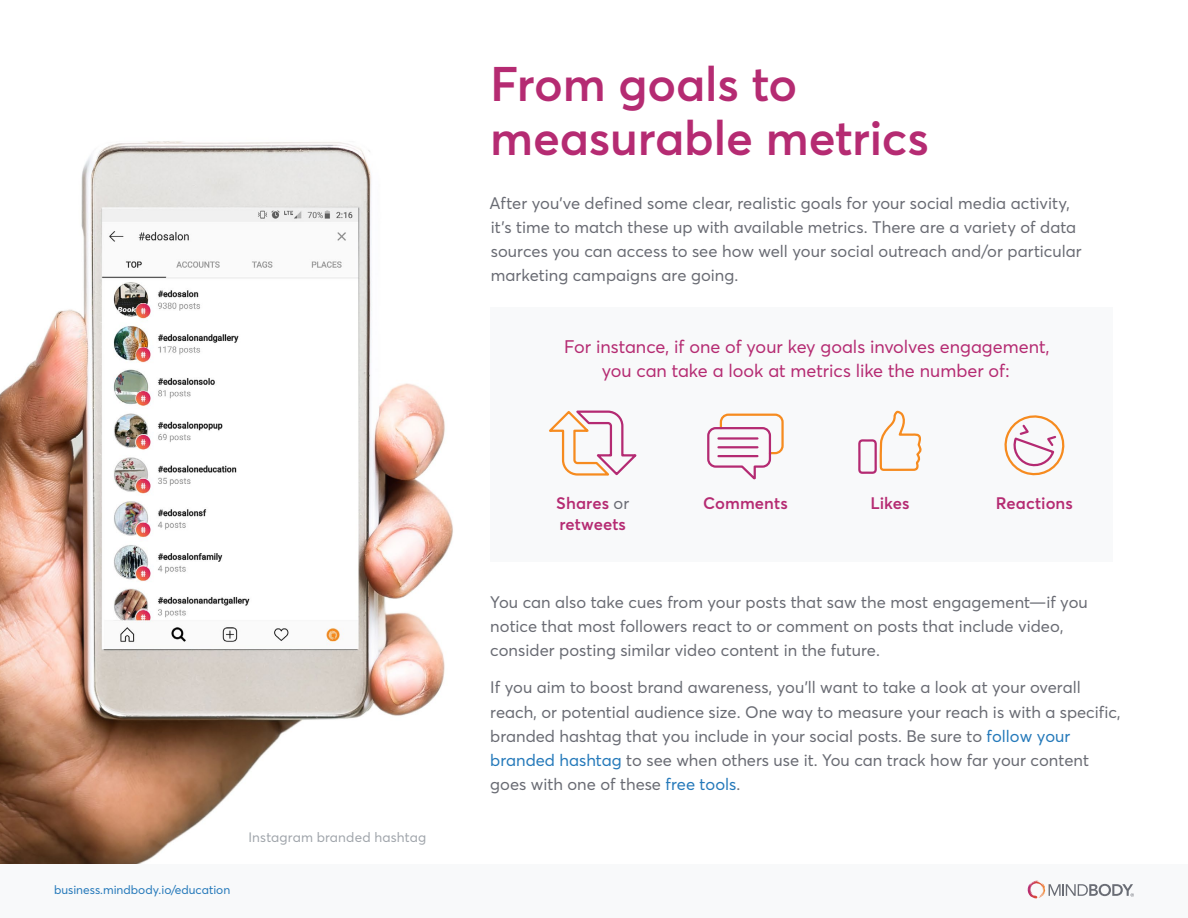
<style>
.page{position:relative;width:1188px;height:918px;background:#fff}
.page>*{position:absolute;margin:0;border:0;box-sizing:border-box;transform-origin:0 0}
.t1{font:600 48px/54px "Averta";letter-spacing:-.005em;color:#b52b72}
.t2{font:18px/24px "Averta";color:#b52b72;text-align:center}
.t3{font:16.5px/24px "Averta";color:#696b73}
.t4{font:600 16.5px/21px "Averta";letter-spacing:.005em;color:#b52b72}
.t5{font:13.5px "Averta";letter-spacing:.015em;color:#a0a5ab}
.t6{font:12px "Averta";color:#2579ba}
.s1{font-weight:400;color:#696b73}
.s2{color:#2479ba}
.s3{color:#2579ba}
</style>
<div class="page">
<div style="left:0;top:864px;width:1188px;height:54px;background:#f8f9fa"></div>
<svg style="left:1028px;top:881px;width:11px;height:17px"></svg>
<svg style="left:1049px;top:884px;width:85px;height:13px"></svg>
<div style="left:490px;top:307px;width:622px;height:255px;background:#f8f9fa"></div>
<svg style="left:549px;top:410px;width:88px;height:66px"></svg>
<svg style="left:707px;top:413px;width:77px;height:67px"></svg>
<svg style="left:858px;top:410px;width:64px;height:64px"></svg>
<svg style="left:1004px;top:415px;width:61px;height:61px"></svg>
<img style="left:0;top:141px;width:453px;height:723px">
<p class="t6" style="left:54px;top:881px;width:178px">business.mindbody.io/education</p>
<p class="t5" style="left:248px;top:828px;width:179px">Instagram branded hashtag</p>
<h1 class="t1" style="left:490px;top:55px;width:440px">From goals to measurable metrics</h1>
<p class="t3" style="left:490px;top:191px;width:594px">After you’ve defined some clear, realistic goals for your social media activity, it’s time to match these up with available metrics. There are a variety of data sources you can access to see how well your social outreach and/or particular marketing campaigns are going.</p>
<p class="t2" style="left:564px;top:334px;width:487px">For instance, if one of your key goals involves engagement, you can take a look at metrics like the number of:</p>
<p class="t4" style="left:556px;top:492px;width:75px">Shares <span class="s1">or </span>retweets</p>
<p class="t4" style="left:703px;top:492px;width:86px">Comments</p>
<p class="t4" style="left:870px;top:492px;width:41px">Likes</p>
<p class="t4" style="left:996px;top:492px;width:78px">Reactions</p>
<p class="t3" style="left:490px;top:590px;width:599px">You can also take cues from your posts that saw the most engagement—if you notice that most followers react to or comment on posts that include video, consider posting similar video content in the future.</p>
<p class="t3" style="left:490px;top:675px;width:632px">If you aim to boost brand awareness, you’ll want to take a look at your overall reach, or potential audience size. One way to measure your reach is with a specific, branded hashtag that you include in your social posts. Be sure to <span class="s2">follow your branded hashtag</span> to see when others use it. You can track how far your content goes with one of these <span class="s3">free tools</span>.</p>
</div>
